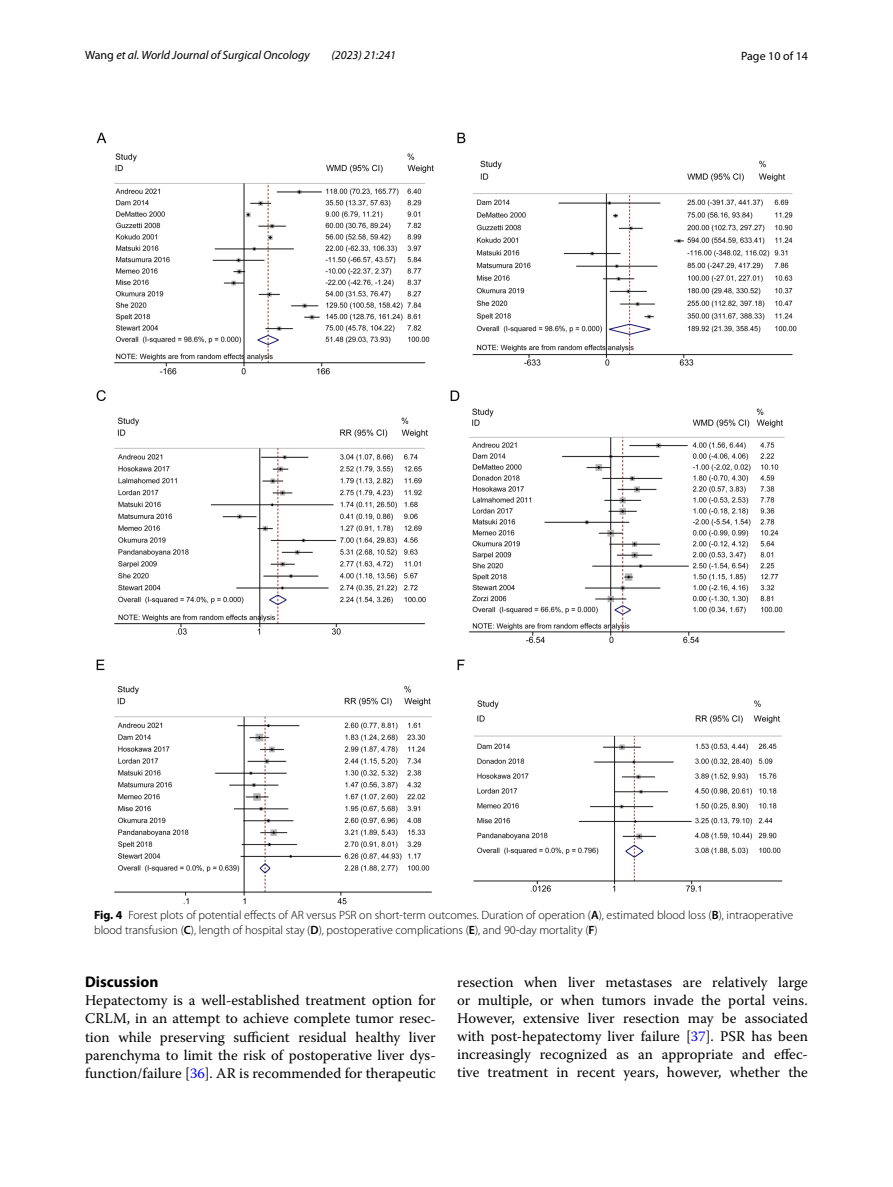
<style>
.page{position:relative;width:893px;height:1187px;background:#fff}
.page>*{position:absolute;margin:0;border:0;box-sizing:border-box;transform-origin:0 0}
.t1{font:700 15.45px "Myriad Pro";color:#000}
.t2{font:14.7px/18px "Warnock Pro";color:#000;text-align:justify}
.t3{font:300 12px/15px "Myriad Pro";color:#000}
.t4{font:italic 12px "Myriad Pro";color:#000}
.t5{font:12px "Myriad Pro";color:#000}
.s1{font-style:normal}
.s2{font-weight:700}
.s3{font-weight:600}
.s4{color:#00f}
</style>
<div class="page">
<img style="left:96px;top:133px;width:701px;height:771px">
<p class="t4" style="left:85px;top:48px;width:226px"><span class="s1">Wang</span> et al. World Journal of Surgical Oncology</p>
<p class="t4" style="left:332px;top:48px;width:66px">(2023) 21:241</p>
<p class="t5" style="left:741px;top:48px;width:68px">Page 10 of 14</p>
<p class="t3" style="left:94px;top:907px;width:701px"><span class="s2">Fig. 4</span> Forest plots of potential effects of AR versus PSR on short-term outcomes. Duration of operation (<span class="s3">A</span>), estimated blood loss (<span class="s3">B</span>), intraoperative blood transfusion (<span class="s3">C</span>), length of hospital stay (<span class="s3">D</span>), postoperative complications (<span class="s3">E</span>), and 90-day mortality (<span class="s3">F</span>)</p>
<p class="t1" style="left:85px;top:972px;width:75px">Discussion</p>
<p class="t2" style="left:85px;top:991px;width:352px">Hepatectomy is a well-established treatment option for CRLM, in an attempt to achieve complete tumor resec&shy;tion while preserving sufficient residual healthy liver parenchyma to limit the risk of postoperative liver dys&shy;function/failure [<span class="s4">36</span>]. AR is recommended for therapeutic</p>
<p class="t2" style="left:457px;top:972px;width:352px">resection when liver metastases are relatively large or multiple, or when tumors invade the portal veins.<br>However, extensive liver resection may be associated with post-hepatectomy liver failure [<span class="s4">37</span>]. PSR has been increasingly recognized as an appropriate and effec&shy;tive treatment in recent years, however, whether the</p>
</div>
